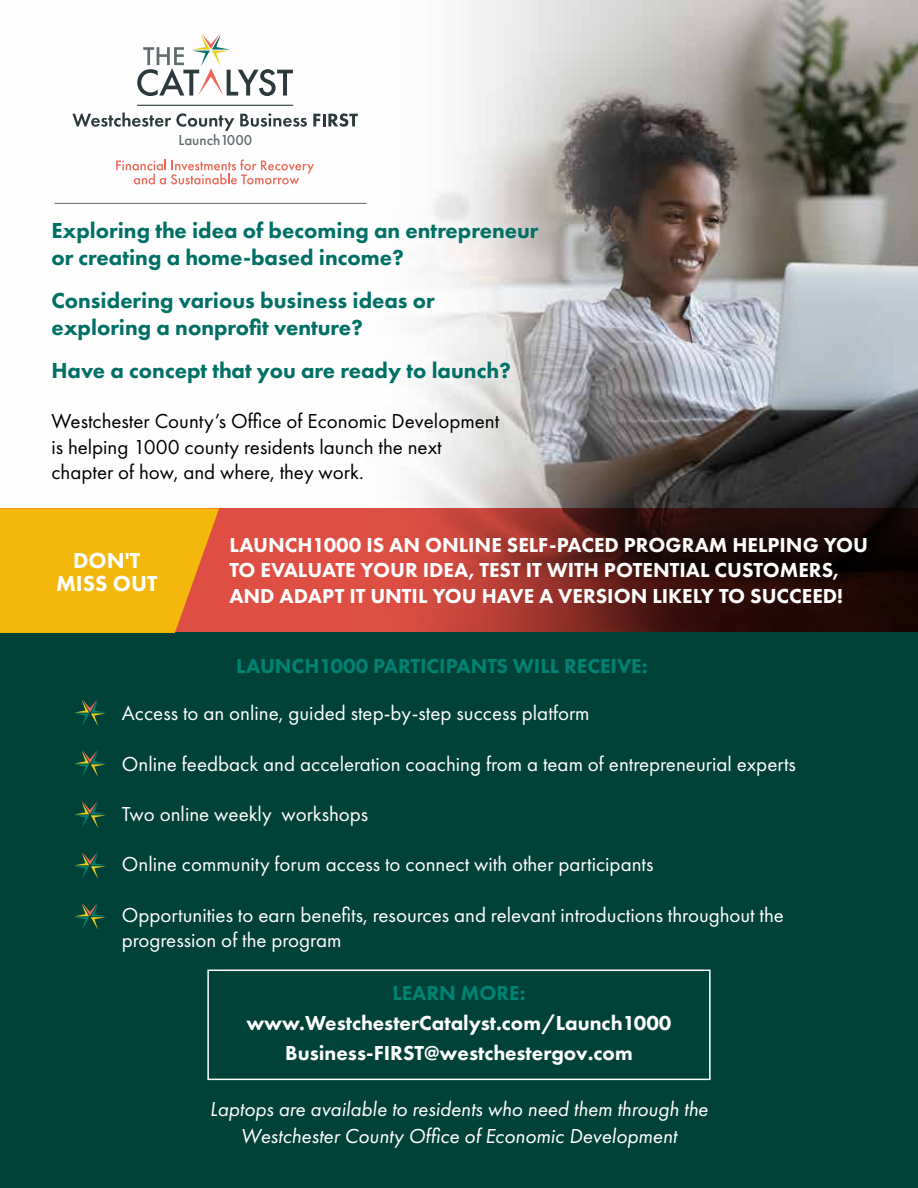
<style>
.page{position:relative;width:918px;height:1188px;background:#fff}
.page>*{position:absolute;margin:0;border:0;box-sizing:border-box;transform-origin:0 0}
.t1{font:800 22.5px/27px "Futura PT";color:#007066}
.t2{font:800 22.5px/22.5px "Futura PT";color:#fff;text-align:center}
.t3{font:21px/25.2px "Futura PT";color:#fff}
.t4{font:800 21px/25.2px "Futura PT";color:#fff}
.t5{font:21px/25.2px "Futura PT";color:#000}
.t6{font:italic 21px/27px "Futura PT";color:#fff;text-align:center}
.t7{font:800 21px "Futura PT";color:#008272}
.t8{font:500 15px "Futura PT";color:#626b6e}
</style>
<div class="page">
<img style="left:54px;top:0;width:864px;height:508px">
<svg style="left:219px;top:508px;width:699px;height:125px;background:#7b2a24"></svg>
<div style="left:0;top:633px;width:918px;height:555px;background:#014238"></div>
<svg style="left:72px;top:112px;width:162px;height:19px"></svg>
<svg style="left:240px;top:113px;width:67px;height:14px"></svg>
<svg style="left:313px;top:113px;width:45px;height:14px"></svg>
<svg style="left:137px;top:34px;width:156px;height:62px"></svg>
<hr style="left:137px;top:105px;width:156px;height:1px;background:#2d3a3d">
<svg style="left:116px;top:159px;width:198px;height:26px"></svg>
<svg style="left:74px;top:700px;width:31px;height:26px"></svg>
<svg style="left:74px;top:750px;width:31px;height:27px"></svg>
<svg style="left:74px;top:801px;width:31px;height:27px"></svg>
<svg style="left:74px;top:852px;width:31px;height:27px"></svg>
<svg style="left:74px;top:903px;width:31px;height:27px"></svg>
<div style="left:207px;top:970px;width:504px;height:110px;border:2px solid #fff"></div>
<hr style="left:55px;top:203px;width:312px;height:1px;background:#757575">
<svg style="left:0;top:508px;width:219px;height:125px;background:#f1ac11"></svg>
<p class="t8" style="left:178px;top:131px;width:75px">Launch1000</p>
<p class="t1" style="left:51px;top:216px;width:489px">Exploring the idea of becoming an entrepreneur or creating a home-based income?</p>
<p class="t1" style="left:51px;top:286px;width:385px">Considering various business ideas or exploring a nonprofit venture?</p>
<p class="t1" style="left:51px;top:357px;width:461px">Have a concept that you are ready to launch?</p>
<p class="t5" style="left:51px;top:409px;width:449px">Westchester County’s Office of Economic Development is helping 1000 county residents launch the next chapter of how, and where, they work.</p>
<p class="t2" style="left:56px;top:549px;width:103px">DON'T<br>MISS OUT</p>
<p class="t4" style="left:229px;top:532px;width:640px">LAUNCH1000 IS AN ONLINE SELF-PACED PROGRAM HELPING YOU<br>TO EVALUATE YOUR IDEA, TEST IT WITH POTENTIAL CUSTOMERS,<br>AND ADAPT IT UNTIL YOU HAVE A VERSION LIKELY TO SUCCEED!</p>
<p class="t7" style="left:236px;top:653px;width:413px">LAUNCH1000 PARTICIPANTS WILL RECEIVE:</p>
<p class="t3" style="left:122px;top:700px;width:469px">Access to an online, guided step-by-step success platform</p>
<p class="t3" style="left:122px;top:751px;width:676px">Online feedback and acceleration coaching from a team of entrepreneurial experts</p>
<p class="t3" style="left:122px;top:801px;width:248px">Two online weekly workshops</p>
<p class="t3" style="left:122px;top:852px;width:533px">Online community forum access to connect with other participants</p>
<p class="t3" style="left:122px;top:902px;width:664px">Opportunities to earn benefits, resources and relevant introductions throughout the progression of the program</p>
<p class="t7" style="left:392px;top:980px;width:135px">LEARN MORE:</p>
<p class="t4" style="left:246px;top:1008px;width:427px;line-height:30px;text-align:center">www.WestchesterCatalyst.com/Launch1000<br>Business-FIRST@westchestergov.com</p>
<p class="t6" style="left:210px;top:1095px;width:500px">Laptops are available to residents who need them through the<br>Westchester County Office of Economic Development</p>
</div>
